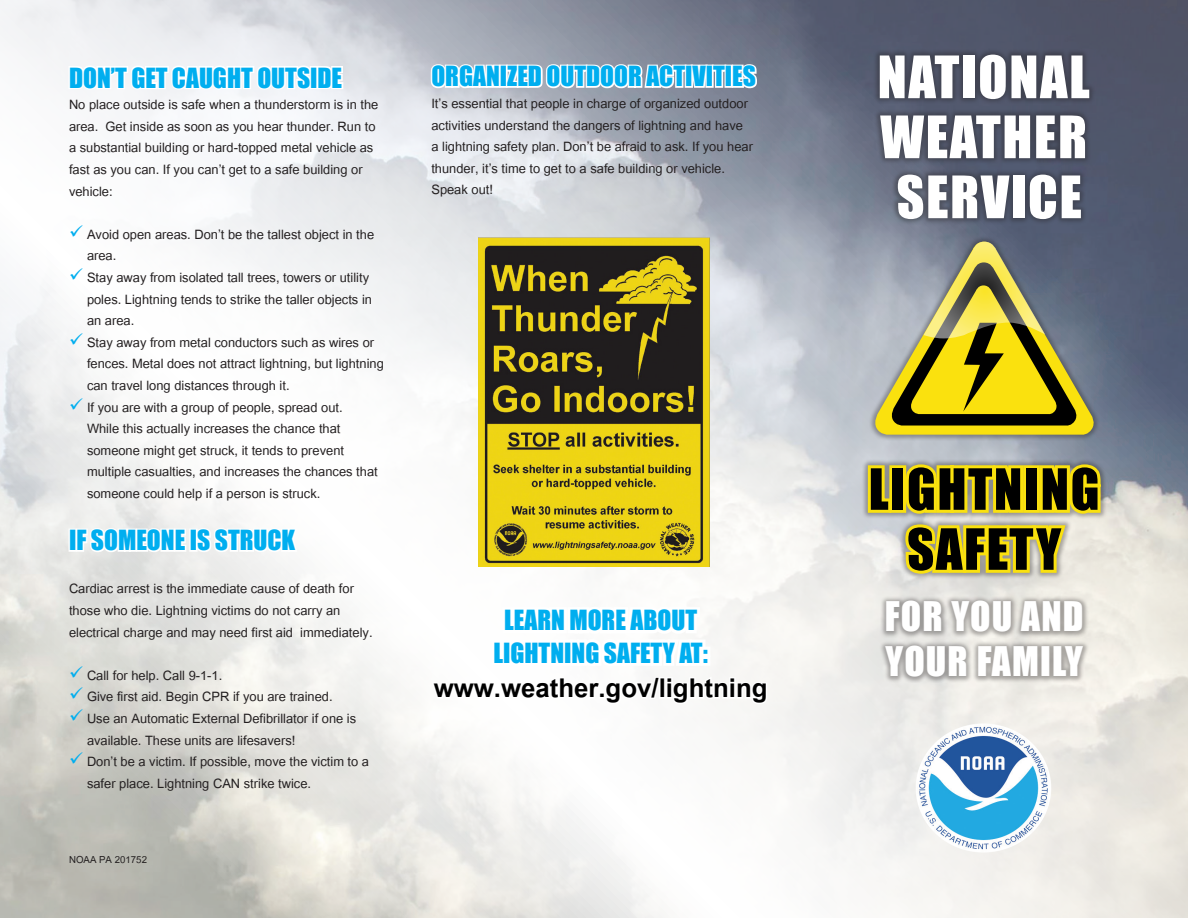
<style>
.page{position:relative;width:1188px;height:918px;background:#fff}
.page>*{position:absolute;margin:0;border:0;box-sizing:border-box;transform-origin:0 0}
.t1{font:54px/60px "Impact";letter-spacing:.03em;color:#fff}
.t2{font:52.5px "Impact";letter-spacing:.03em;color:#000}
.center{font:37.5px "Impact";letter-spacing:.03em;color:#fff}
.subhead{font:700 36px "Utsaah";color:#000}
.subhead-2{font:25.5px/32.4px "Impact";color:#00aeef;text-align:center}
.bullet{font:25.5px "Impact";color:#00aeef}
.subhead-3{font:18px/21.6px "Utsaah";color:#231f20}
.bullet-2{font:13.5px "Utsaah";color:#231f20}
</style>
<div class="page">
<img style="left:0;top:0;width:1188px;height:918px">
<div style="left:873px;top:49px;width:223px;height:176px;background:#231f20;opacity:.36"></div>
<svg style="left:67px;top:44px;width:278px;height:52px"></svg>
<div style="left:69px;top:529px;width:8px;height:23px;border:3px solid #fff"></div>
<svg style="left:74px;top:492px;width:114px;height:70px"></svg>
<div style="left:189px;top:529px;width:9px;height:23px;border:3px solid #fff"></div>
<svg style="left:194px;top:517px;width:105px;height:42px"></svg>
<svg style="left:430px;top:527px;width:339px;height:185px"></svg>
<div style="left:861px;top:458px;width:246px;height:225px;background:#231f20;opacity:.36"></div>
<svg style="left:865px;top:462px;width:29px;height:54px"></svg>
<div style="left:889px;top:465px;width:17px;height:48px;border:6px solid #fae10e"></div>
<svg style="left:901px;top:450px;width:203px;height:153px"></svg>
<svg style="left:429px;top:43px;width:330px;height:80px"></svg>
<div style="left:868px;top:235px;width:232px;height:206px;background:#231f20;opacity:.36"></div>
<svg style="left:873px;top:242px;width:223px;height:193px"></svg>
<img style="left:912px;top:719px;width:144px;height:137px">
<img style="left:479px;top:238px;width:230px;height:329px">
<svg style="left:70px;top:225px;width:12px;height:12px"></svg>
<svg style="left:70px;top:268px;width:12px;height:12px"></svg>
<svg style="left:70px;top:333px;width:12px;height:12px"></svg>
<svg style="left:70px;top:398px;width:12px;height:11px"></svg>
<svg style="left:70px;top:666px;width:12px;height:12px"></svg>
<svg style="left:70px;top:687px;width:12px;height:12px"></svg>
<svg style="left:70px;top:709px;width:12px;height:12px"></svg>
<svg style="left:70px;top:752px;width:12px;height:12px"></svg>
<p class="subhead-2" style="left:69px;top:61px;width:275px">DON’T GET CAUGHT OUTSIDE</p>
<p class="subhead-3" style="left:69px;top:95px;width:311px">No place outside is safe when a thunderstorm is in the area. Get inside as soon as you hear thunder. Run to a substantial building or hard-topped metal vehicle as fast as you can. If you can’t get to a safe building or vehicle:</p>
<p class="subhead-3" style="left:87px;top:225px;width:289px">Avoid open areas. Don’t be the tallest object in the area.</p>
<p class="subhead-3" style="left:87px;top:268px;width:287px">Stay away from isolated tall trees, towers or utility poles. Lightning tends to strike the taller objects in an area.</p>
<p class="subhead-3" style="left:87px;top:333px;width:298px">Stay away from metal conductors such as wires or fences. Metal does not attract lightning, but lightning can travel long distances through it.</p>
<p class="subhead-3" style="left:87px;top:398px;width:292px">If you are with a group of people, spread out.<br>While this actually increases the chance that someone might get struck, it tends to prevent multiple casualties, and increases the chances that someone could help if a person is struck.</p>
<p class="bullet" style="left:69px;top:520px;width:228px">IF SOMEONE IS STRUCK</p>
<p class="subhead-3" style="left:69px;top:579px;width:305px">Cardiac arrest is the immediate cause of death for those who die. Lightning victims do not carry an electrical charge and may need first aid immediately.</p>
<p class="subhead-3" style="left:87px;top:666px;width:137px">Call for help. Call 9-1-1.</p>
<p class="subhead-3" style="left:87px;top:687px;width:247px">Give first aid. Begin CPR if you are trained.</p>
<p class="subhead-3" style="left:87px;top:709px;width:271px">Use an Automatic External Defibrillator if one is available. These units are lifesavers!</p>
<p class="subhead-3" style="left:87px;top:752px;width:284px">Don’t be a victim. If possible, move the victim to a safer place. Lightning CAN strike twice.</p>
<p class="bullet-2" style="left:69px;top:853px;width:79px">NOAA PA 201752</p>
<p class="subhead-2" style="left:431px;top:59px;width:326px">ORGANIZED OUTDOOR ACTIVITIES</p>
<p class="subhead-3" style="left:431px;top:94px;width:323px">It’s essential that people in charge of organized outdoor activities understand the dangers of lightning and have a lightning safety plan. Don’t be afraid to ask. If you hear thunder, it’s time to get to a safe building or vehicle.<br>Speak out!</p>
<p class="subhead-2" style="left:493px;top:603px;width:216px">LEARN MORE ABOUT<br>LIGHTNING SAFETY AT:</p>
<p class="subhead" style="left:434px;top:671px;width:335px">www.weather.gov/lightning</p>
<p class="t1" style="left:878px;top:46px;width:214px">NATIONAL<br>WEATHER</p>
<p class="t1" style="left:897px;top:166px;width:187px">SERVICE</p>
<p class="t2" style="left:869px;top:448px;width:232px">LIGHTNING</p>
<p class="t2" style="left:907px;top:508px;width:156px">SAFETY</p>
<p class="center" style="left:885px;top:588px;width:200px">FOR YOU AND</p>
<p class="center" style="left:886px;top:633px;width:199px">YOUR FAMILY</p>
</div>
